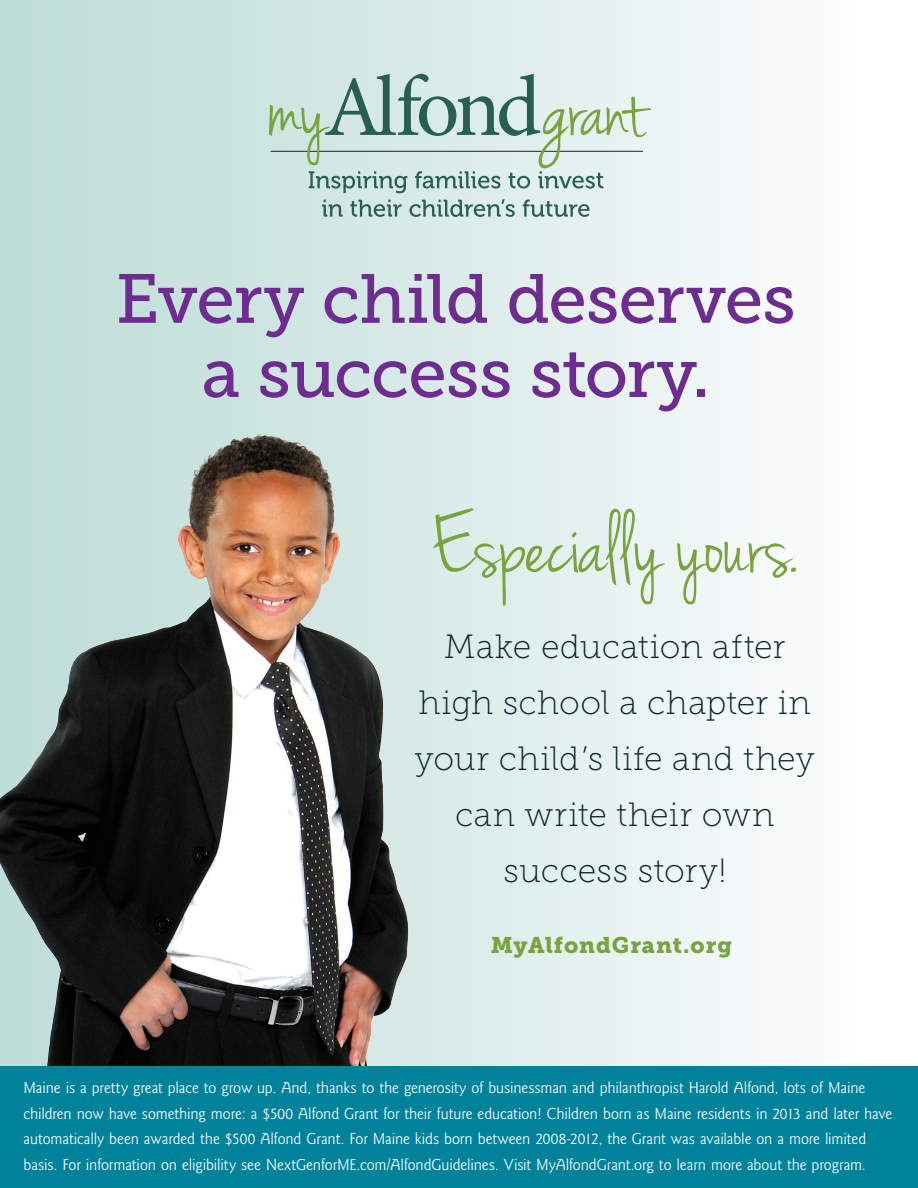
<style>
.page{position:relative;width:918px;height:1188px;background:#fff}
.page>*{position:absolute;margin:0;border:0;box-sizing:border-box;transform-origin:0 0}
.t1{font:91.35px "Jenna Sue";letter-spacing:.005em;color:#79a33f}
.t2{font:69.15px/74.1px "Museo Slab 500";letter-spacing:-.015em;color:#6e2c91;text-align:center}
.t3{font:33.6px/55.9px "Museo Slab 100";letter-spacing:.01em;color:#0a262d;text-align:center}
.t4{font:22.5px "Museo Slab 900";letter-spacing:.04em;color:#79a33f}
.t5{font:16.5px/25.5px "Goudy Sans";letter-spacing:-.005em;color:#fff}
</style>
<div class="page">
<div style="left:0;top:0;width:918px;height:1188px;background:linear-gradient(to right,#bbdbd6,#fff)"></div>
<img style="left:0;top:331px;width:528px;height:735px">
<svg style="left:322px;top:199px;width:268px;height:18px;background:#a9c4bd"></svg>
<svg style="left:269px;top:74px;width:382px;height:119px;background:#c0d6ce"></svg>
<div style="left:0;top:1066px;width:918px;height:122px;background:#00829b"></div>
<h2 class="t2" style="left:116px;top:262px;width:682px">Every child deserves a success story.</h2>
<h1 class="t1" style="left:432px;top:493px;width:368px">Especially yours.</h1>
<h3 class="t3" style="left:415px;top:619px;width:401px">Make education after high school a chapter in your child’s life and they can write their own success story!</h3>
<h3 class="t4" style="left:491px;top:932px;width:243px">MyAlfondGrant.org</h3>
<p class="t5" style="left:24px;top:1076px;width:870px">Maine is a pretty great place to grow up. And, thanks to the generosity of businessman and philanthropist Harold Alfond, lots of Maine children now have something more: a $500 Alfond Grant for their future education! Children born as Maine residents in 2013 and later have automatically been awarded the $500 Alfond Grant. For Maine kids born between 2008-2012, the Grant was available on a more limited basis. For information on eligibility see NextGenforME.com/AlfondGuidelines. Visit MyAlfondGrant.org to learn more about the program.</p>
</div>
